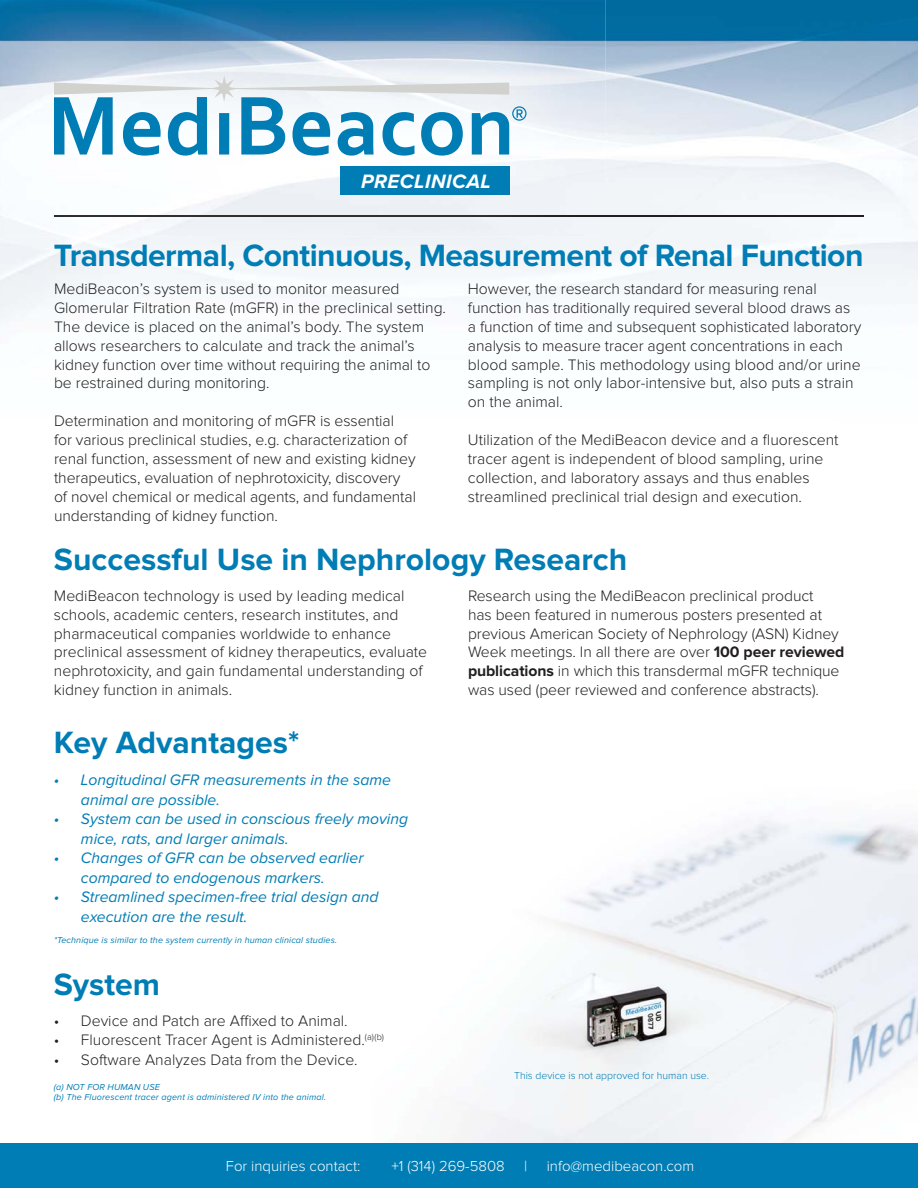
<style>
.page{position:relative;width:918px;height:1188px;background:#fff}
.page>*{position:absolute;margin:0;border:0;box-sizing:border-box;transform-origin:0 0}
.t1{font:700 31.95px "Proxima Nova";letter-spacing:-.02em;color:#007db5}
.t2{font:700 31.95px "Proxima Nova";color:#007db5}
.t3{font:italic 700 20.1px "Proxima Nova";letter-spacing:.025em;color:#fff}
.t4{font:300 15.75px/18.9px "Proxima Nova";color:#231f20}
.t5{font:italic 15.75px/19.5px "Proxima Nova";color:#007db5}
.t6{font:300 15px "Proxima Nova";color:#fff}
.t7{font:300 10.5px "Proxima Nova";color:#007db5}
.t8{font:italic 9px/10.8px "Proxima Nova";letter-spacing:.015em;color:#007db5}
.s1{font-weight:700}
</style>
<div class="page">
<img style="left:0;top:0;width:918px;height:325px">
<img style="left:454px;top:819px;width:464px;height:324px">
<hr style="left:54px;top:215px;width:810px;height:2px;background:#231f20">
<img style="left:0;top:0;width:605px;height:237px">
<img style="left:54px;top:215px;width:551px;height:2px">
<svg style="left:54px;top:75px;width:473px;height:81px"></svg>
<div style="left:340px;top:167px;width:170px;height:28px;background:#007db5"></div>
<div style="left:0;top:1143px;width:918px;height:45px;background:#007db5"></div>
<p class="t3" style="left:361px;top:174px;width:132px">PRECLINICAL</p>
<h1 class="t1" style="left:54px;top:245px;width:811px">Transdermal, Continuous, Measurement of Renal Function</h1>
<p class="t4" style="left:54px;top:281px;width:394px">MediBeacon’s system is used to monitor measured Glomerular Filtration Rate (mGFR) in the preclinical setting.<br>The device is placed on the animal’s body. The system allows researchers to calculate and track the animal’s kidney function over time without requiring the animal to be restrained during monitoring.</p>
<p class="t4" style="left:54px;top:414px;width:364px">Determination and monitoring of mGFR is essential<br>for various preclinical studies, e.g. characterization of renal function, assessment of new and existing kidney therapeutics, evaluation of nephrotoxicity, discovery of novel chemical or medical agents, and fundamental understanding of kidney function.</p>
<p class="t4" style="left:468px;top:281px;width:395px">However, the research standard for measuring renal function has traditionally required several blood draws as a function of time and subsequent sophisticated laboratory analysis to measure tracer agent concentrations in each blood sample. This methodology using blood and/or urine sampling is not only labor-intensive but, also puts a strain on the animal.</p>
<p class="t4" style="left:468px;top:432px;width:372px">Utilization of the MediBeacon device and a fluorescent tracer agent is independent of blood sampling, urine collection, and laboratory assays and thus enables streamlined preclinical trial design and execution.</p>
<h1 class="t2" style="left:54px;top:549px;width:575px">Successful Use in Nephrology Research</h1>
<p class="t4" style="left:54px;top:588px;width:375px">MediBeacon technology is used by leading medical schools, academic centers, research institutes, and pharmaceutical companies worldwide to enhance preclinical assessment of kidney therapeutics, evaluate nephrotoxicity, and gain fundamental understanding of kidney function in animals.</p>
<p class="t4" style="left:468px;top:588px;width:378px">Research using the MediBeacon preclinical product<br>has been featured in numerous posters presented at previous American Society of Nephrology (ASN) Kidney Week meetings. In all there are over <span class="s1">100 peer reviewed publications</span> in which this transdermal mGFR technique was used (peer reviewed and conference abstracts).</p>
<h1 class="t2" style="left:54px;top:732px;width:247px">Key Advantages*</h1>
<p class="t5" style="left:81px;top:772px;width:312px;text-indent:-27px">• Longitudinal GFR measurements in the same animal are possible.</p>
<p class="t5" style="left:81px;top:811px;width:329px;text-indent:-27px">• System can be used in conscious freely moving mice, rats, and larger animals.</p>
<p class="t5" style="left:81px;top:850px;width:284px;text-indent:-27px">• Changes of GFR can be observed earlier compared to endogenous markers.</p>
<p class="t5" style="left:81px;top:888px;width:299px;text-indent:-27px">• Streamlined specimen-free trial design and execution are the result.</p>
<p class="t8" style="left:54px;top:935px;width:285px">*Technique is similar to the system currently in human clinical studies.</p>
<h1 class="t1" style="left:54px;top:975px;width:108px">System</h1>
<p class="t4" style="left:54px;top:1013px;width:295px">• Device and Patch are Affixed to Animal.</p>
<p class="t4" style="left:54px;top:1032px;width:332px">• Fluorescent Tracer Agent is Administered.<sup>(a)(b)</sup></p>
<p class="t4" style="left:54px;top:1052px;width:305px">• Software Analyzes Data from the Device.</p>
<p class="t8" style="left:54px;top:1082px;width:274px">(a) NOT FOR HUMAN USE<br>(b) The Fluorescent tracer agent is administered IV into the animal.</p>
<p class="t7" style="left:514px;top:1072px;width:196px">This device is not approved for human use.</p>
<p class="t6" style="left:226px;top:1161px;width:136px">For inquiries contact:</p>
<p class="t6" style="left:391px;top:1161px;width:115px">+1 (314) 269-5808</p>
<p class="t6" style="left:524px;top:1161px;width:5px">|</p>
<p class="t6" style="left:547px;top:1161px;width:149px">info@medibeacon.com</p>
</div>
